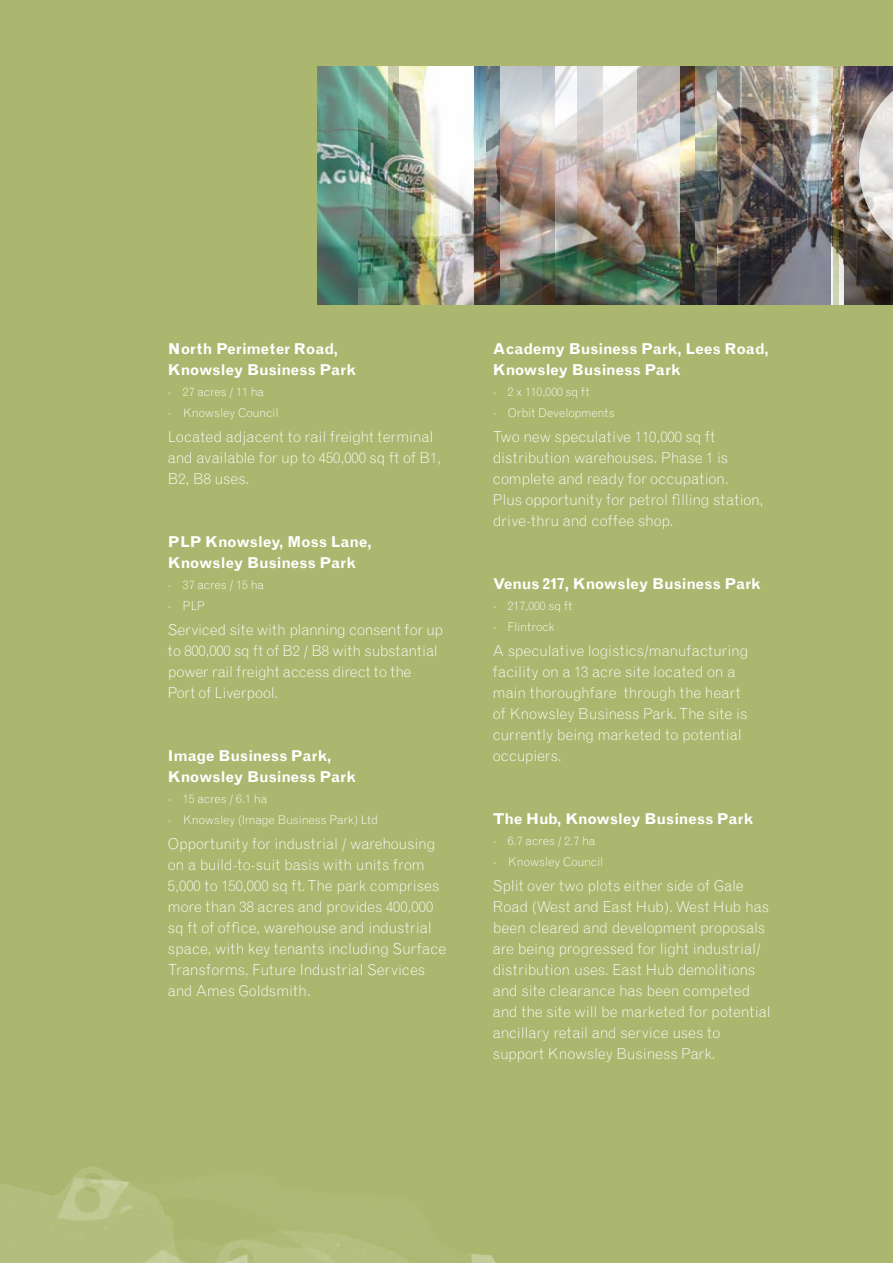
<style>
.page{position:relative;width:893px;height:1263px;background:#abb76f}
.page>*{position:absolute;margin:0;border:0;box-sizing:border-box;transform-origin:0 0}
.t1{font:300 15px/21px "Grotesque MT Std";letter-spacing:-.005em;color:#fff}
.t2{font:700 15px/21px "Grotesque MT Std";color:#fff}
.t3{font:300 12px "Grotesque MT Std";color:#fff}
</style>
<div class="page">
<img style="left:680px;top:67px;width:164px;height:238px">
<img style="left:696px;top:67px;width:135px;height:238px">
<img style="left:834px;top:67px;width:5px;height:238px">
<img style="left:844px;top:67px;width:49px;height:238px">
<img style="left:317px;top:67px;width:157px;height:238px">
<img style="left:474px;top:67px;width:12px;height:238px">
<img style="left:486px;top:67px;width:14px;height:238px">
<img style="left:500px;top:67px;width:180px;height:238px">
<svg style="left:859px;top:67px;width:34px;height:197px;background:#aaa3a1"></svg>
<img style="left:0;top:1166px;width:496px;height:97px">
<p class="t2" style="left:168px;top:338px;width:190px">North Perimeter Road,<br>Knowsley Business Park</p>
<p class="t3" style="left:168px;top:384px;width:97px">- 27 acres / 11 ha</p>
<p class="t3" style="left:168px;top:405px;width:112px">- Knowsley Council</p>
<p class="t1" style="left:168px;top:426px;width:275px">Located adjacent to rail freight terminal and available for up to 450,000 sq ft of B1,<br>B2, B8 uses.</p>
<p class="t2" style="left:168px;top:531px;width:206px">PLP Knowsley, Moss Lane,<br>Knowsley Business Park</p>
<p class="t3" style="left:168px;top:577px;width:97px">- 37 acres / 15 ha</p>
<p class="t3" style="left:168px;top:598px;width:38px">- PLP</p>
<p class="t1" style="left:168px;top:619px;width:277px">Serviced site with planning consent for up to 800,000 sq ft of B2 / B8 with substantial power rail freight access direct to the<br>Port of Liverpool.</p>
<p class="t2" style="left:168px;top:745px;width:190px">Image Business Park,<br>Knowsley Business Park</p>
<p class="t3" style="left:168px;top:792px;width:101px">- 15 acres / 6.1 ha</p>
<p class="t3" style="left:168px;top:813px;width:212px">- Knowsley (Image Business Park) Ltd</p>
<p class="t1" style="left:168px;top:833px;width:280px">Opportunity for industrial / warehousing on a build-to-suit basis with units from 5,000 to 150,000 sq ft. The park comprises more than 38 acres and provides 400,000 sq ft of office, warehouse and industrial space, with key tenants including Surface Transforms, Future Industrial Services and Ames Goldsmith.</p>
<p class="t2" style="left:493px;top:338px;width:278px">Academy Business Park, Lees Road,<br>Knowsley Business Park</p>
<p class="t3" style="left:493px;top:384px;width:98px">- 2 x 110,000 sq ft</p>
<p class="t3" style="left:493px;top:405px;width:123px">- Orbit Developments</p>
<p class="t1" style="left:493px;top:426px;width:272px">Two new speculative 110,000 sq ft distribution warehouses. Phase 1 is complete and ready for occupation.<br>Plus opportunity for petrol filling station, drive-thru and coffee shop.</p>
<p class="t2" style="left:493px;top:573px;width:270px">Venus 217, Knowsley Business Park</p>
<p class="t3" style="left:493px;top:598px;width:81px">- 217,000 sq ft</p>
<p class="t3" style="left:493px;top:619px;width:63px">- Flintrock</p>
<p class="t1" style="left:493px;top:640px;width:257px">A speculative logistics/manufacturing facility on a 13 acre site located on a main thoroughfare through the heart of Knowsley Business Park. The site is currently being marketed to potential occupiers.</p>
<p class="t2" style="left:493px;top:808px;width:262px">The Hub, Knowsley Business Park</p>
<p class="t3" style="left:493px;top:834px;width:104px">- 6.7 acres / 2.7 ha</p>
<p class="t3" style="left:493px;top:855px;width:112px">- Knowsley Council</p>
<p class="t1" style="left:493px;top:875px;width:279px">Split over two plots either side of Gale Road (West and East Hub). West Hub has been cleared and development proposals are being progressed for light industrial/ distribution uses. East Hub demolitions and site clearance has been competed and the site will be marketed for potential ancillary retail and service uses to support Knowsley Business Park.</p>
</div>
